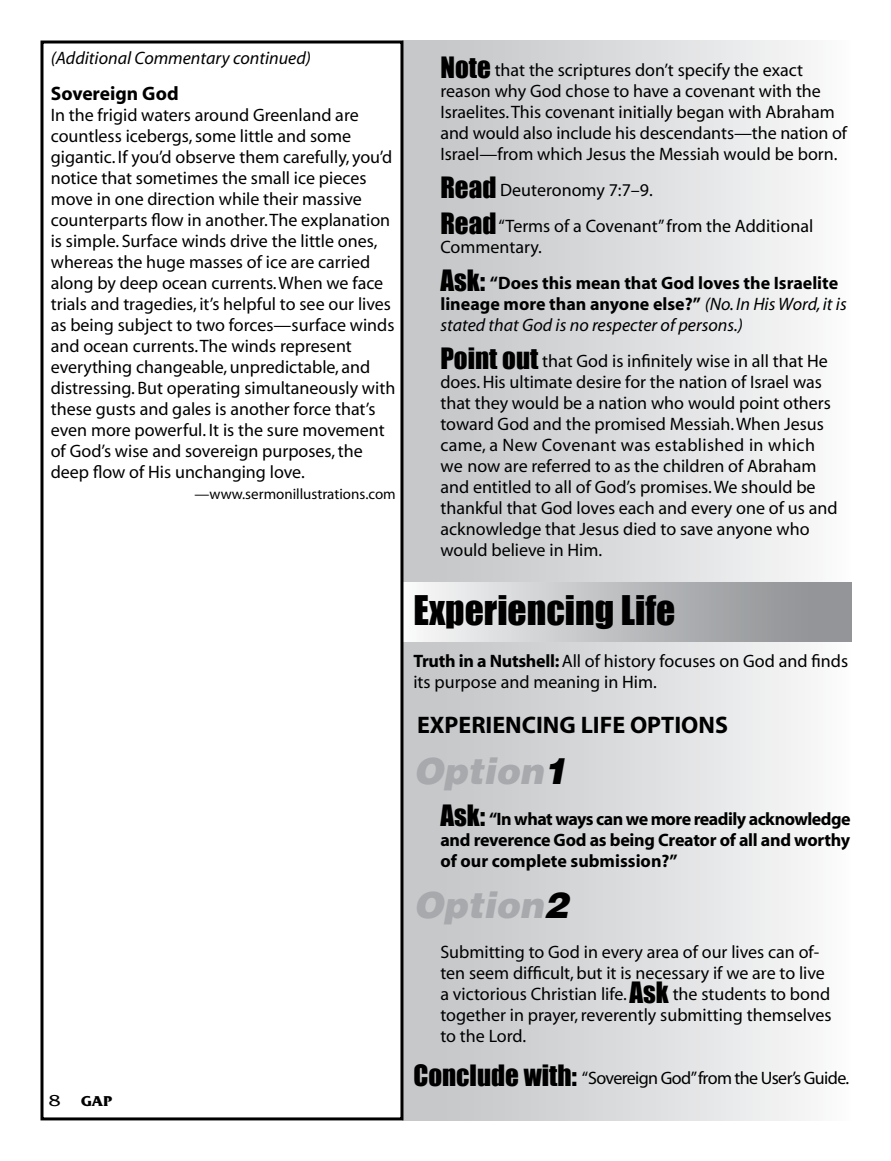
<style>
.page{position:relative;width:891px;height:1161px;background:#fff}
.page>*{position:absolute;margin:0;border:0;box-sizing:border-box;transform-origin:0 0}
.t1{font:37.5px "Impact";color:#000}
.t2{font:italic 900 36px "Helvetica";color:#a7a9ac}
.t3{font:700 24px "Myriad";color:#000}
.t4{font:700 19.5px "Myriad";color:#000}
.t5{font:18px/21px "Myriad";color:#000}
.t6{font:700 18px/21px "Myriad";color:#000}
.t7{font:italic 18px/21px "Myriad";color:#000}
.t8{font:18px "Myriad";letter-spacing:-.035em;color:#000}
.t9{font:16.5px "Friz Quadrata";color:#000;scale:1.2 1}
.t10{font:15px "Myriad";color:#000}
.t11{font:700 15px "Friz Quadrata";color:#000;scale:1.1 1}
.s1{font-family:"Impact";font-size:27px}
.s2{font-weight:400}
.s3{font-family:"Impact";font-weight:400;font-size:27px}
.s4{font-weight:700;font-style:normal}
.s5{font-weight:700}
.s6{color:#000}
</style>
<div class="page">
<div style="left:403px;top:40px;width:447px;height:1080px;background:linear-gradient(to right,#c0c2c4,#f8f9f9)"></div>
<div style="left:403px;top:583px;width:448px;height:58px;background:linear-gradient(to right,#f5f6f7,#87898c)"></div>
<div style="left:40px;top:40px;width:363px;height:1080px;border:3px solid #000"></div>
<p class="t7" style="left:51px;top:49px;width:262px">(Additional Commentary continued)</p>
<p class="t4" style="left:51px;top:84px;width:129px">Sovereign God</p>
<p class="t5" style="left:51px;top:106px;width:346px">In the frigid waters around Greenland are countless icebergs, some little and some gigantic. If you’d observe them carefully, you’d notice that sometimes the small ice pieces move in one direction while their massive counterparts flow in another. The explanation is simple. Surface winds drive the little ones, whereas the huge masses of ice are carried along by deep ocean currents. When we face trials and tragedies, it’s helpful to see our lives as being subject to two forces—surface winds and ocean currents. The winds represent everything changeable, unpredictable, and distressing. But operating simultaneously with these gusts and gales is another force that’s even more powerful. It is the sure movement of God’s wise and sovereign purposes, the deep flow of His unchanging love.</p>
<p class="t10" style="left:195px;top:487px;width:203px">—www.sermonillustrations.com</p>
<p class="t9" style="left:49px;top:1092px;width:11px">8</p>
<p class="t11" style="left:81px;top:1093px;width:29px">GAP</p>
<p class="t5" style="left:440px;top:61px;width:408px"><span class="s1">Note</span> that the scriptures don’t specify the exact reason why God chose to have a covenant with the Israelites. This covenant initially began with Abraham and would also include his descendants—the nation of Israel—from which Jesus the Messiah would be born.</p>
<p class="t5" style="left:440px;top:173px;width:374px;line-height:36px"><span class="s1">Read</span> Deuteronomy 7:7–9.<br><span class="s1">Read</span> “Terms of a Covenant” from the Additional</p>
<p class="t6" style="left:440px;top:230px;width:399px;line-height:36px"><span class="s2">Commentary.<br></span><span class="s3">Ask:</span> “Does this mean that God loves the Israelite</p>
<p class="t7" style="left:440px;top:295px;width:408px"><span class="s4">lineage more than anyone else?”</span> (No. In His Word, it is stated that God is no respecter of persons.)</p>
<p class="t5" style="left:440px;top:352px;width:399px"><span class="s1">Point out</span> that God is infinitely wise in all that He does. His ultimate desire for the nation of Israel was that they would be a nation who would point others toward God and the promised Messiah. When Jesus came, a New Covenant was established in which we now are referred to as the children of Abraham and entitled to all of God’s promises. We should be thankful that God loves each and every one of us and acknowledge that Jesus died to save anyone who would believe in Him.</p>
<h1 class="t1" style="left:413px;top:587px;width:264px">Experiencing Life</h1>
<p class="t5" style="left:413px;top:652px;width:436px"><span class="s5">Truth in a Nutshell:</span> All of history focuses on God and finds its purpose and meaning in Him.</p>
<h3 class="t3" style="left:417px;top:713px;width:312px">EXPERIENCING LIFE OPTIONS</h3>
<h2 class="t2" style="left:413px;top:748px;width:156px">Option<span class="s6">1</span></h2>
<p class="t6" style="left:440px;top:809px;width:412px;text-align:justify"><span class="s3">Ask:</span> “In what ways can we more readily acknowledge and reverence God as being Creator of all and worthy of our complete submission?”</p>
<h2 class="t2" style="left:413px;top:881px;width:156px">Option<span class="s6">2</span></h2>
<p class="t5" style="left:440px;top:943px;width:393px">Submitting to God in every area of our lives can of&shy;ten seem difficult, but it is necessary if we are to live a victorious Christian life. <span class="s1">Ask</span> the students to bond together in prayer, reverently submitting themselves to the Lord.</p>
<p class="t8" style="left:413px;top:1069px;width:437px"><span class="s1">Conclude with:</span> “Sovereign God”from the User’s Guide.</p>
</div>
